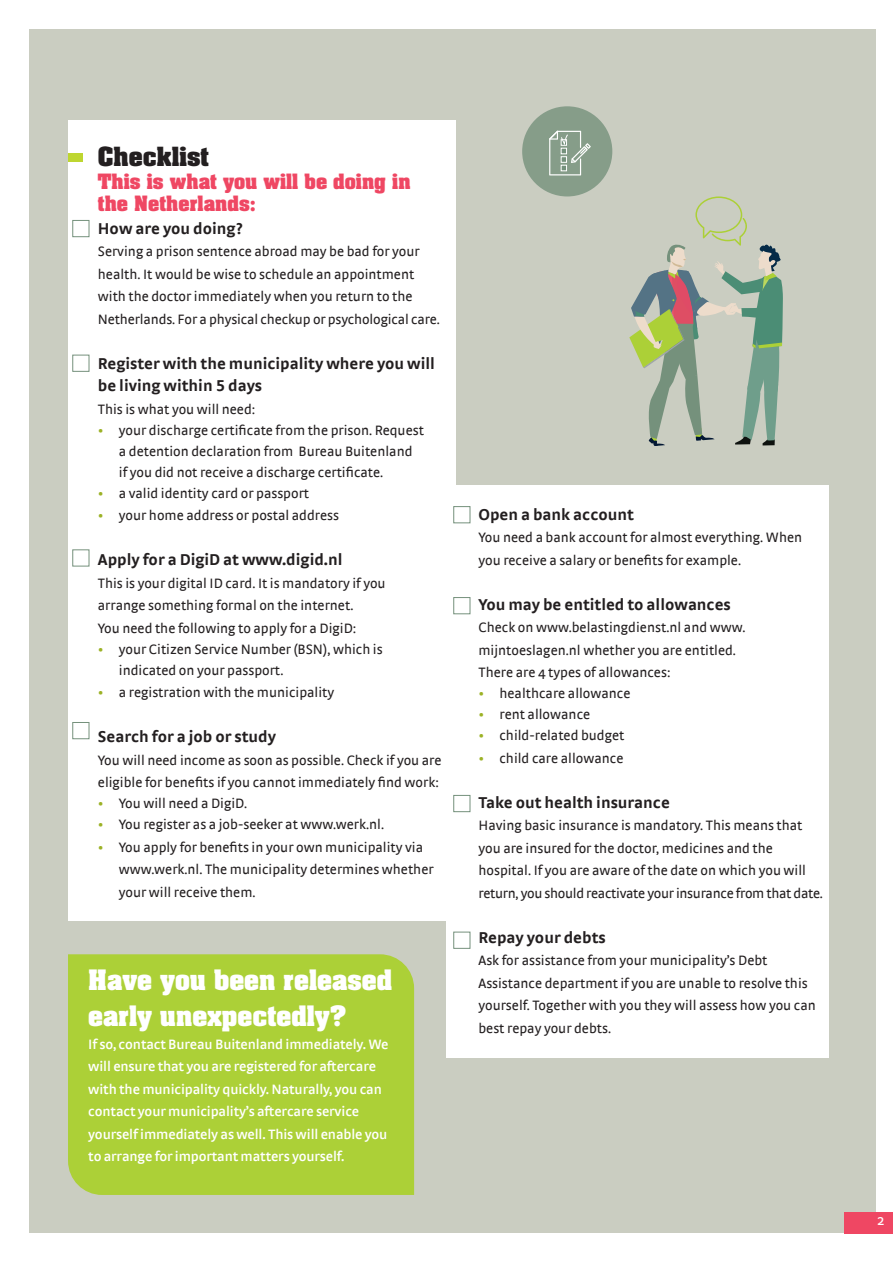
<style>
.page{position:relative;width:893px;height:1263px;background:#fff}
.page>*{position:absolute;margin:0;border:0;box-sizing:border-box;transform-origin:0 0}
.t1{font:700 24px/36px "Aachen Std";color:#fff}
.t2{font:700 22.5px "Aachen Std";color:#231f20}
.t3{font:700 18px/22.5px "Aachen Std";color:#ef4763}
.t4{font:700 16.5px/22.5px "Strada TF";color:#231f20}
.t5{font:15px "Strada";color:#fff}
.t6{font:14.25px/22.5px "Strada";color:#231f20}
.t7{font:600 14.25px/22.5px "Strada TF";letter-spacing:-.01em;color:#fff}
.s1{font-family:"Strada TF";font-weight:700;color:#9cb226}
</style>
<div class="page">
<div style="left:30px;top:30px;width:846px;height:1203px;background:#cacdc1"></div>
<div style="left:68px;top:120px;width:387px;height:801px;background:#fff"></div>
<div style="left:446px;top:485px;width:383px;height:572px;background:#fff"></div>
<div style="left:68px;top:954px;width:346px;height:241px;background:#acd037"></div>
<div style="left:522px;top:106px;width:90px;height:90px;background:#869d89;border-radius:50%"></div>
<svg style="left:549px;top:131px;width:42px;height:44px"></svg>
<div style="left:72px;top:220px;width:17px;height:17px;border:1px solid #75917c"></div>
<div style="left:453px;top:506px;width:17px;height:17px;border:1px solid #75917c"></div>
<div style="left:453px;top:597px;width:17px;height:17px;border:1px solid #75917c"></div>
<div style="left:453px;top:795px;width:17px;height:17px;border:1px solid #75917c"></div>
<div style="left:453px;top:932px;width:17px;height:17px;border:1px solid #75917c"></div>
<div style="left:72px;top:355px;width:17px;height:17px;border:1px solid #75917c"></div>
<div style="left:72px;top:549px;width:17px;height:17px;border:1px solid #75917c"></div>
<div style="left:72px;top:722px;width:17px;height:17px;border:1px solid #75917c"></div>
<div style="left:68px;top:153px;width:15px;height:9px;background:#bed630"></div>
<div style="left:844px;top:1212px;width:49px;height:21px;background:#ef4763"></div>
<svg style="left:629px;top:196px;width:154px;height:250px"></svg>
<h2 class="t2" style="left:98px;top:140px;width:113px">Checklist</h2>
<p class="t3" style="left:98px;top:170px;width:314px">This is what you will be doing in the Netherlands:</p>
<p class="t4" style="left:98px;top:216px;width:147px">How are you doing?</p>
<p class="t6" style="left:98px;top:240px;width:344px">Serving a prison sentence abroad may be bad for your health. It would be wise to schedule an appointment with the doctor immediately when you return to the Netherlands. For a physical checkup or psychological care.</p>
<p class="t4" style="left:98px;top:351px;width:338px">Register with the municipality where you will be living within 5 days</p>
<p class="t6" style="left:98px;top:397px;width:159px">This is what you will need:</p>
<p class="t6" style="left:119px;top:419px;width:307px;line-height:21px;text-indent:-21px"><span class="s1">•</span> your discharge certificate from the prison. Request a detention declaration from Bureau Buitenland if you did not receive a discharge certificate.</p>
<p class="t6" style="left:98px;top:481px;width:213px"><span class="s1">•</span> a valid identity card or passport</p>
<p class="t6" style="left:98px;top:504px;width:243px"><span class="s1">•</span> your home address or postal address</p>
<p class="t4" style="left:98px;top:548px;width:246px">Apply for a DigiD at www.digid.nl</p>
<p class="t6" style="left:98px;top:571px;width:289px">This is your digital ID card. It is mandatory if you arrange something formal on the internet.<br>You need the following to apply for a DigiD:</p>
<p class="t6" style="left:119px;top:638px;width:265px;line-height:21px;text-indent:-21px"><span class="s1">•</span> your Citizen Service Number (BSN), which is indicated on your passport.</p>
<p class="t6" style="left:98px;top:681px;width:238px"><span class="s1">•</span> a registration with the municipality</p>
<p class="t4" style="left:98px;top:725px;width:180px">Search for a job or study</p>
<p class="t6" style="left:98px;top:748px;width:345px">You will need income as soon as possible. Check if you are eligible for benefits if you cannot immediately find work:</p>
<p class="t6" style="left:98px;top:792px;width:151px"><span class="s1">•</span> You will need a DigiD.</p>
<p class="t6" style="left:98px;top:813px;width:288px"><span class="s1">•</span> You register as a job-seeker at www.werk.nl.</p>
<p class="t6" style="left:119px;top:835px;width:316px;text-indent:-21px"><span class="s1">•</span> You apply for benefits in your own municipality via www.werk.nl. The municipality determines whether your will receive them.</p>
<h1 class="t1" style="left:88px;top:962px;width:305px">Have you been released early unexpectedly?</h1>
<p class="t7" style="left:88px;top:1032px;width:302px">If so, contact Bureau Buitenland immediately. We will ensure that you are registered for aftercare with the municipality quickly. Naturally, you can contact your municipality’s aftercare service yourself immediately as well. This will enable you to arrange for important matters yourself.</p>
<p class="t4" style="left:478px;top:502px;width:157px">Open a bank account</p>
<p class="t6" style="left:478px;top:526px;width:325px">You need a bank account for almost everything. When you receive a salary or benefits for example.</p>
<p class="t4" style="left:478px;top:592px;width:254px">You may be entitled to allowances</p>
<p class="t6" style="left:478px;top:616px;width:269px">Check on www.belastingdienst.nl and www. mijntoeslagen.nl whether you are entitled.<br>There are 4 types of allowances:</p>
<p class="t6" style="left:478px;top:682px;width:154px"><span class="s1">•</span> healthcare allowance</p>
<p class="t6" style="left:478px;top:703px;width:113px"><span class="s1">•</span> rent allowance</p>
<p class="t6" style="left:478px;top:724px;width:148px"><span class="s1">•</span> child-related budget</p>
<p class="t6" style="left:478px;top:746px;width:146px"><span class="s1">•</span> child care allowance</p>
<p class="t4" style="left:478px;top:790px;width:193px">Take out health insurance</p>
<p class="t6" style="left:478px;top:814px;width:346px">Having basic insurance is mandatory. This means that you are insured for the doctor, medicines and the hospital. If you are aware of the date on which you will return, you should reactivate your insurance from that date.</p>
<p class="t4" style="left:478px;top:925px;width:129px">Repay your debts</p>
<p class="t6" style="left:478px;top:949px;width:339px">Ask for assistance from your municipality’s Debt Assistance department if you are unable to resolve this yourself. Together with you they will assess how you can best repay your debts.</p>
<p class="t5" style="left:877px;top:1212px;width:9px">2</p>
</div>
